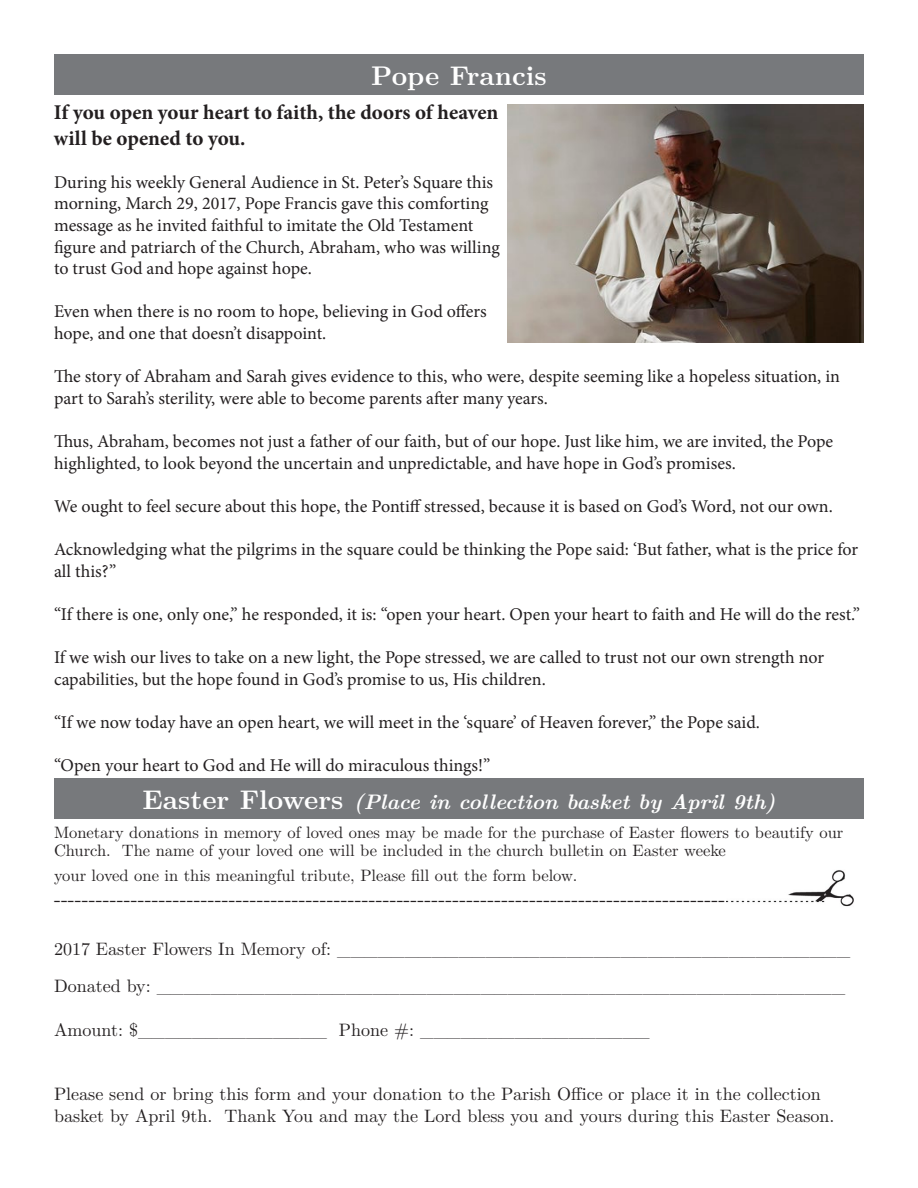
<style>
.page{position:relative;width:918px;height:1188px;background:#fff}
.page>*{position:absolute;margin:0;border:0;box-sizing:border-box;transform-origin:0 0}
.t1{font:700 27px "LM Roman 10";color:#fff}
.t2{font:21px "LM Roman 10";color:#231f20}
.t3{font:700 21px/25.2px "Minion Pro";color:#231f20}
.t4{font:italic 700 21px "LM Roman 10";color:#fff}
.t5{font:18px/21.6px "Minion Pro";letter-spacing:-.005em;color:#231f20}
.t6{font:18px/37.2px "LM Roman 10";color:#231f20}
.t7{font:16.5px/18px "LM Roman 10";color:#231f20}
.s1{font-style:normal;font-size:27px}
</style>
<div class="page">
<div style="left:54px;top:55px;width:810px;height:40px;background:#77797c"></div>
<img style="left:727px;top:870px;width:127px;height:37px">
<div style="left:54px;top:778px;width:810px;height:40px;background:#77797c"></div>
<img style="left:508px;top:105px;width:356px;height:237px">
<h1 class="t1" style="left:371px;top:54px;width:177px">Pope Francis</h1>
<p class="t3" style="left:54px;top:100px;width:446px">If you open your heart to faith, the doors of heaven will be opened to you.</p>
<p class="t5" style="left:54px;top:171px;width:447px">During his weekly General Audience in St. Peter’s Square this morning, March 29, 2017, Pope Francis gave this comforting message as he invited faithful to imitate the Old Testament figure and patriarch of the Church, Abraham, who was willing to trust God and hope against hope.</p>
<p class="t5" style="left:54px;top:301px;width:434px">Even when there is no room to hope, believing in God offers hope, and one that doesn’t disappoint.</p>
<p class="t5" style="left:54px;top:366px;width:788px">The story of Abraham and Sarah gives evidence to this, who were, despite seeming like a hopeless situation, in part to Sarah’s sterility, were able to become parents after many years.</p>
<p class="t5" style="left:54px;top:431px;width:781px">Thus, Abraham, becomes not just a father of our faith, but of our hope. Just like him, we are invited, the Pope highlighted, to look beyond the uncertain and unpredictable, and have hope in God’s promises.</p>
<p class="t5" style="left:54px;top:495px;width:780px">We ought to feel secure about this hope, the Pontiff stressed, because it is based on God’s Word, not our own.</p>
<p class="t5" style="left:54px;top:539px;width:806px">Acknowledging what the pilgrims in the square could be thinking the Pope said: ‘But father, what is the price for all this?”</p>
<p class="t5" style="left:54px;top:603px;width:808px">“If there is one, only one,” he responded, it is: “open your heart. Open your heart to faith and He will do the rest.”</p>
<p class="t5" style="left:54px;top:647px;width:772px">If we wish our lives to take on a new light, the Pope stressed, we are called to trust not our own strength nor capabilities, but the hope found in God’s promise to us, His children.</p>
<p class="t5" style="left:54px;top:711px;width:707px">“If we now today have an open heart, we will meet in the ‘square’ of Heaven forever,” the Pope said.</p>
<p class="t5" style="left:54px;top:755px;width:438px">“Open your heart to God and He will do miraculous things!”</p>
<p class="t4" style="left:143px;top:784px;width:634px"><span class="s1">Easter Flowers</span> (Place in collection basket by April 9th)</p>
<p class="t7" style="left:54px;top:822px;width:791px">Monetary donations in memory of loved ones may be made for the purchase of Easter flowers to beautify our<br>Church. The name of your loved one will be included in the church bulletin on Easter weekend. To include</p>
<p class="t7" style="left:54px;top:865px;width:525px">your loved one in this meaningful tribute, Please fill out the form below.</p>
<p class="t2" style="left:54px;top:882px;width:673px">------------------------------------------------------------------------------------------------</p>
<p class="t6" style="left:54px;top:929px;width:798px">2017 Easter Flowers In Memory of: ______________________________________<br>Donated by: ___________________________________________________</p>
<p class="t6" style="left:54px;top:1010px;width:597px">Amount: $______________ Phone #: _________________</p>
<p class="t6" style="left:54px;top:1082px;width:782px;line-height:21.6px">Please send or bring this form and your donation to the Parish Office or place it in the collection basket by April 9th. Thank You and may the Lord bless you and yours during this Easter Season.</p>
</div>
